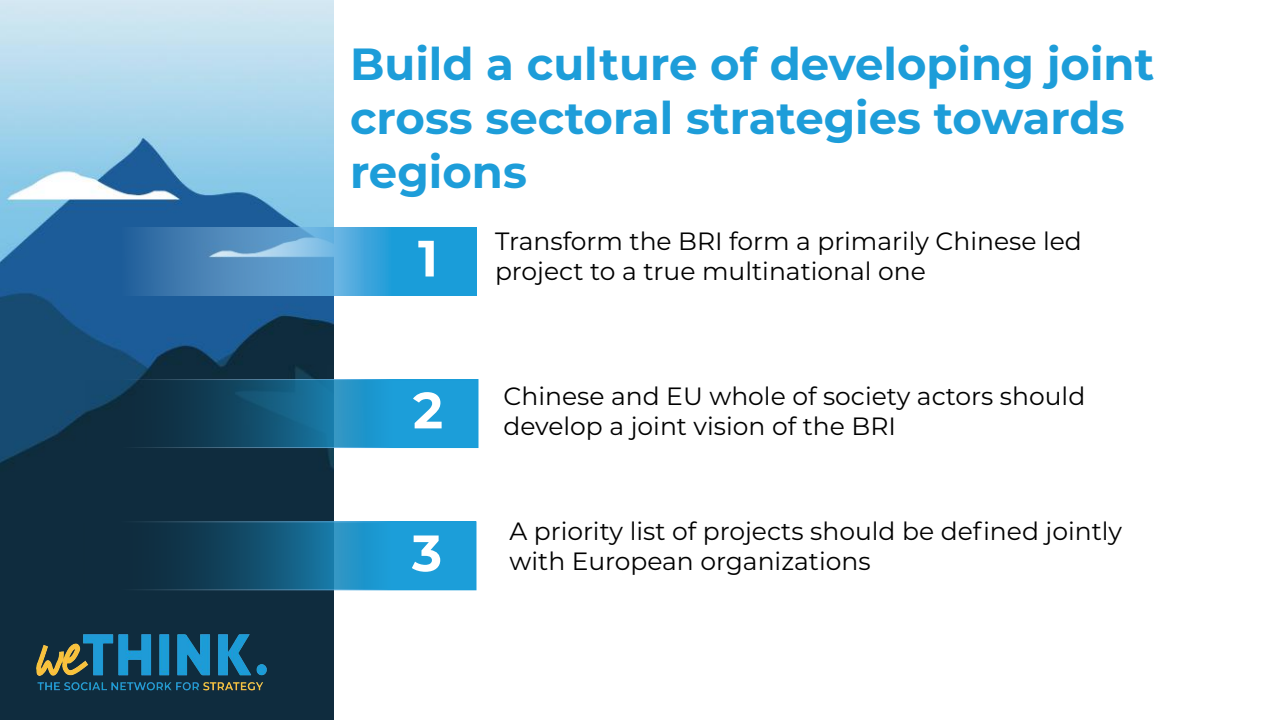
<style>
.page{position:relative;width:1280px;height:720px;background:#fff}
.page>*{position:absolute;margin:0;border:0;box-sizing:border-box;transform-origin:0 0}
.t1{font:700 51px "Montserrat";color:#fff}
.t2{font:700 45px/54px "Montserrat";color:#1d9dd9}
.t3{font:25px/30px "Montserrat";color:#000}
</style>
<div class="page">
<img style="left:0;top:0;width:334px;height:720px">
<img style="left:34px;top:632px;width:235px;height:58px">
<svg style="left:84px;top:381px;width:392px;height:65px;background:#16658b"></svg>
<svg style="left:81px;top:227px;width:396px;height:68px;background:#3d8ec4"></svg>
<svg style="left:82px;top:523px;width:392px;height:65px;background:#166388"></svg>
<h2 class="t2" style="left:350px;top:34px;width:806px">Build a culture of developing joint cross sectoral strategies towards regions</h2>
<h1 class="t1" style="left:418px;top:222px;width:21px">1</h1>
<p class="t3" style="left:495px;top:226px;width:588px">Transform the BRI form a primarily Chinese led project to a true multinational one</p>
<h1 class="t1" style="left:413px;top:374px;width:32px">2</h1>
<h1 class="t1" style="left:412px;top:516px;width:32px">3</h1>
<p class="t3" style="left:504px;top:380px;width:583px">Chinese and EU whole of society actors should develop a joint vision of the BRI</p>
<p class="t3" style="left:510px;top:515px;width:614px">A priority list of projects should be defined jointly with European organizations</p>
</div>
